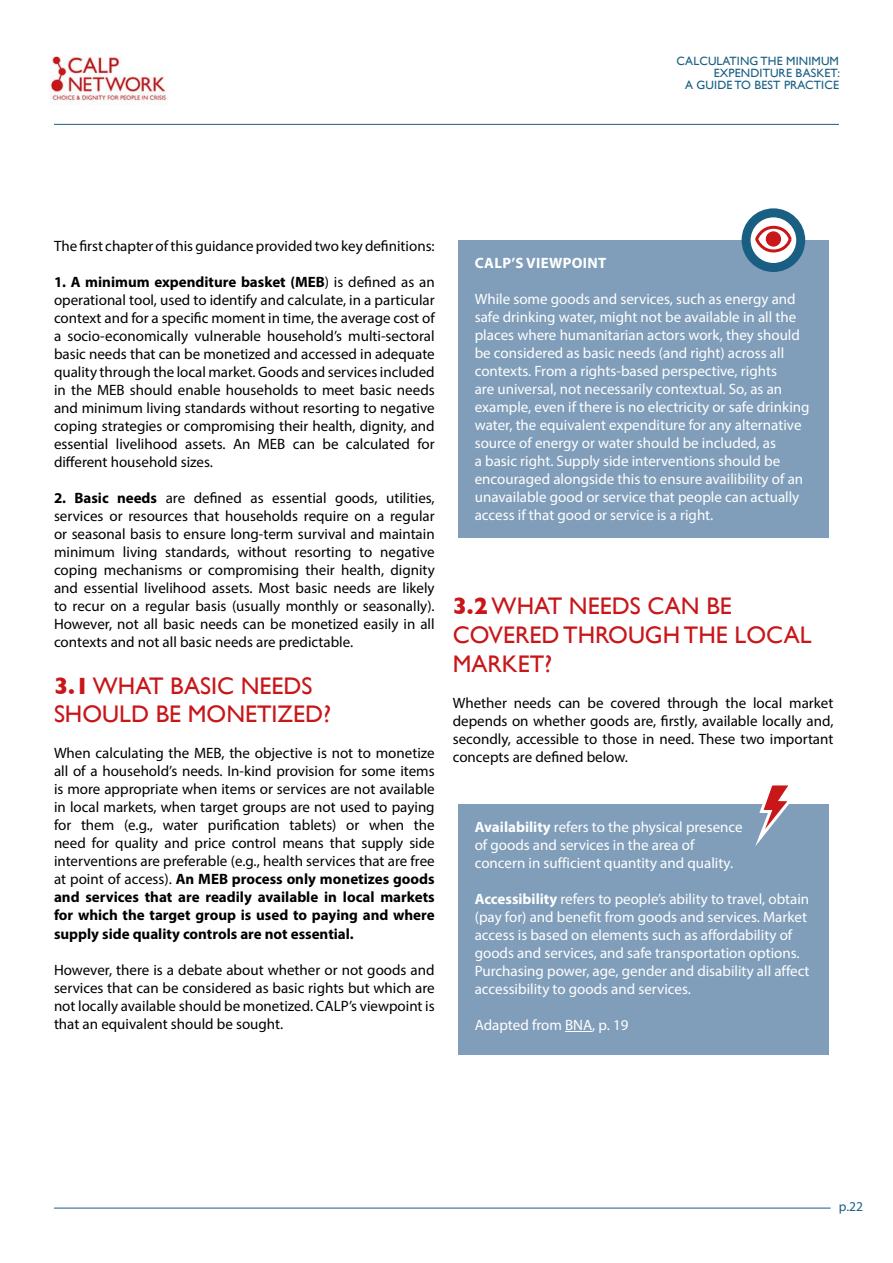
<style>
.page{position:relative;width:893px;height:1263px;background:#fff}
.page>*{position:absolute;margin:0;border:0;box-sizing:border-box;transform-origin:0 0}
.t1{font:24px/28.8px "Gill Sans";color:#c81619}
.t2{font:15px/18px "Myriad Pro";color:#000;text-align:justify}
.t3{font:15px/18px "Myriad Pro";color:#fff}
.t4{font:700 15px "Myriad Pro";letter-spacing:.02em;color:#fff}
.t5{font:13.5px "Myriad Pro";color:#185f83}
.t6{font:12px/12px "Gill Sans";letter-spacing:.01em;color:#185f83;text-align:right}
.s1{font-weight:700}
</style>
<div class="page">
<div style="left:458px;top:240px;width:370px;height:298px;background:#809eba"></div>
<svg style="left:746px;top:213px;width:55px;height:54px"></svg>
<div style="left:742px;top:208px;width:63px;height:64px;border:9px solid #185f83;border-radius:50%"></div>
<div style="left:755px;top:226px;width:37px;height:26px;border:3px solid #c81619;border-radius:50%"></div>
<div style="left:766px;top:231px;width:15px;height:16px;background:#c81619;border-radius:50%"></div>
<div style="left:458px;top:804px;width:370px;height:250px;background:#809eba"></div>
<svg style="left:565px;top:1031px;width:27px;height:1px"></svg>
<svg style="left:755px;top:785px;width:34px;height:61px"></svg>
<img style="left:50px;top:56px;width:118px;height:49px">
<hr style="left:54px;top:124px;width:785px;height:1px;background:#185f83">
<hr style="left:54px;top:1208px;width:777px;height:1px;background:#185f83">
<p class="t6" style="left:676px;top:54px;width:165px">CALCULATING THE MINIMUM<br>EXPENDITURE BASKET:<br>A GUIDE TO BEST PRACTICE</p>
<p class="t2" style="left:54px;top:237px;width:382px">The first chapter of this guidance provided two key definitions:</p>
<p class="t2" style="left:54px;top:273px;width:382px"><span class="s1">1. A minimum expenditure basket (MEB</span>) is defined as an operational tool, used to identify and calculate, in a particular context and for a specific moment in time, the average cost of a socio-economically vulnerable household’s multi-sectoral basic needs that can be monetized and accessed in adequate quality through the local market. Goods and services included in the MEB should enable households to meet basic needs and minimum living standards without resorting to negative coping strategies or compromising their health, dignity, and essential livelihood assets. An MEB can be calculated for different household sizes.</p>
<p class="t2" style="left:54px;top:489px;width:382px"><span class="s1">2. Basic needs</span> are defined as essential goods, utilities, services or resources that households require on a regular or seasonal basis to ensure long-term survival and maintain minimum living standards, without resorting to negative coping mechanisms or compromising their health, dignity and essential livelihood assets. Most basic needs are likely to recur on a regular basis (usually monthly or seasonally).<br>However, not all basic needs can be monetized easily in all contexts and not all basic needs are predictable.</p>
<h1 class="t1" style="left:54px;top:671px;width:279px"><span class="s1">3.1</span> WHAT BASIC NEEDS<br>SHOULD BE MONETIZED?</h1>
<p class="t2" style="left:54px;top:744px;width:382px">When calculating the MEB, the objective is not to monetize all of a household’s needs. In-kind provision for some items is more appropriate when items or services are not available in local markets, when target groups are not used to paying for them (e.g., water purification tablets) or when the need for quality and price control means that supply side interventions are preferable (e.g., health services that are free at point of access). <span class="s1">An MEB process only monetizes goods and services that are readily available in local markets for which the target group is used to paying and where supply side quality controls are not essential.</span></p>
<p class="t2" style="left:54px;top:960px;width:382px">However, there is a debate about whether or not goods and services that can be considered as basic rights but which are not locally available should be monetized. CALP’s viewpoint is that an equivalent should be sought.</p>
<p class="t4" style="left:475px;top:254px;width:133px">CALP’S VIEWPOINT</p>
<p class="t3" style="left:475px;top:290px;width:336px">While some goods and services, such as energy and safe drinking water, might not be available in all the places where humanitarian actors work, they should be considered as basic needs (and right) across all contexts. From a rights-based perspective, rights<br>are universal, not necessarily contextual. So, as an example, even if there is no electricity or safe drinking water, the equivalent expenditure for any alternative source of energy or water should be included, as<br>a basic right. Supply side interventions should be encouraged alongside this to ensure availibility of an unavailable good or service that people can actually access if that good or service is a right.</p>
<h1 class="t1" style="left:453px;top:592px;width:360px"><span class="s1">3.2</span> WHAT NEEDS CAN BE<br>COVERED THROUGH THE LOCAL<br>MARKET?</h1>
<p class="t2" style="left:453px;top:694px;width:382px">Whether needs can be covered through the local market depends on whether goods are, firstly, available locally and, secondly, accessible to those in need. These two important concepts are defined below.</p>
<p class="t3" style="left:475px;top:818px;width:269px"><span class="s1">Availability</span> refers to the physical presence of goods and services in the area of concern in sufficient quantity and quality.</p>
<p class="t3" style="left:475px;top:890px;width:336px"><span class="s1">Accessibility</span> refers to people’s ability to travel, obtain (pay for) and benefit from goods and services. Market access is based on elements such as affordability of goods and services, and safe transportation options.<br>Purchasing power, age, gender and disability all affect accessibility to goods and services.</p>
<p class="t3" style="left:475px;top:1016px;width:155px">Adapted from BNA, p. 19</p>
<p class="t5" style="left:839px;top:1198px;width:26px">p.22</p>
</div>
